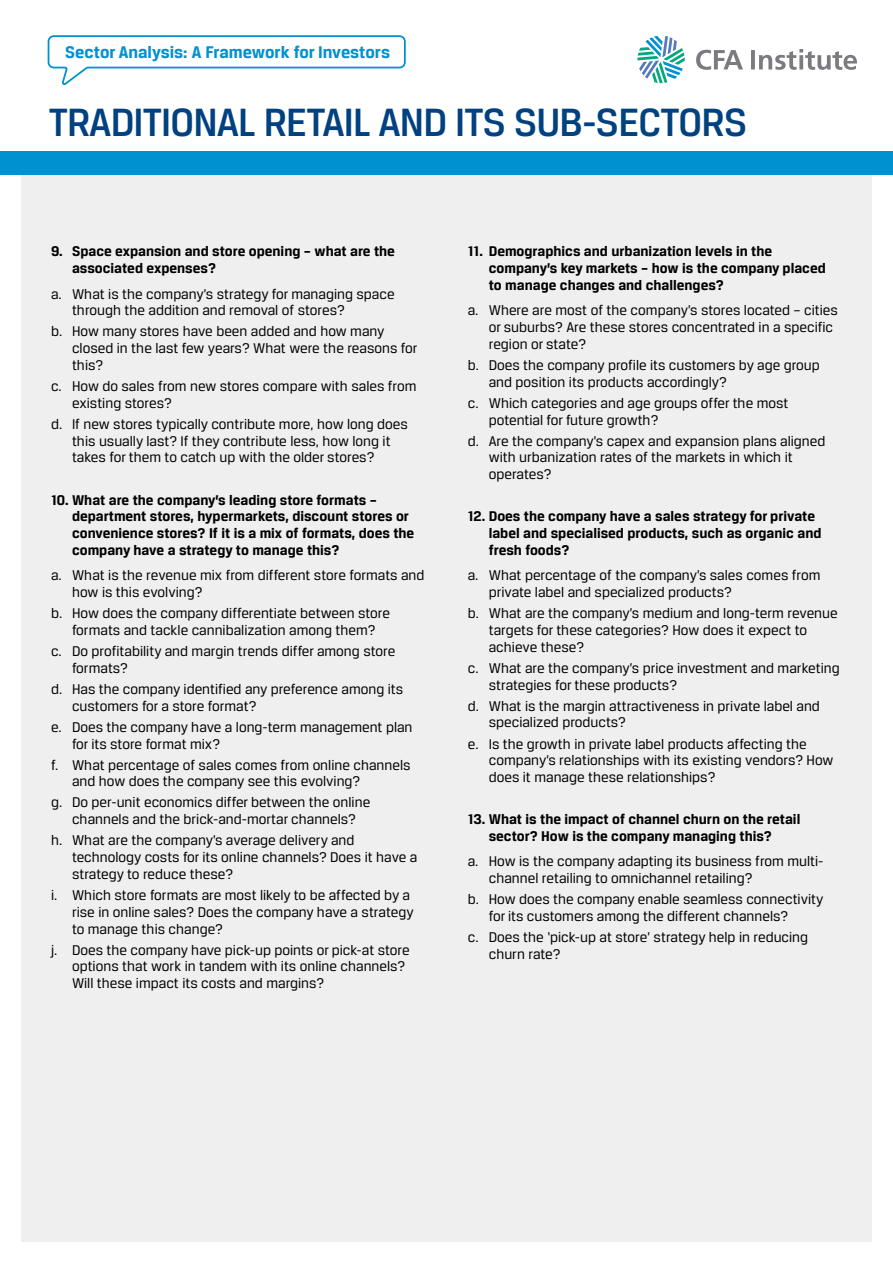
<style>
.page{position:relative;width:893px;height:1263px;background:#fff}
.page>*{position:absolute;margin:0;border:0;box-sizing:border-box;transform-origin:0 0}
.t1{font:500 42px "CFA Breuer Text";letter-spacing:-.02em;color:#004180}
.t2{font:700 18px "CFA Breuer Text";color:#0091d1}
.t3{font:15px/16.8px "CFA Breuer Text";color:#000}
.t4{font:700 15px/16.8px "CFA Breuer Text";color:#000}
</style>
<div class="page">
<div style="left:21px;top:171px;width:851px;height:1071px;background:#efeff0"></div>
<svg style="left:47px;top:35px;width:359px;height:50px"></svg>
<svg style="left:637px;top:36px;width:48px;height:47px"></svg>
<svg style="left:696px;top:50px;width:47px;height:20px"></svg>
<hr style="left:751px;top:50px;width:4px;height:19px;background:#7b7a80">
<svg style="left:759px;top:49px;width:98px;height:21px"></svg>
<div style="left:0;top:151px;width:893px;height:23px;background:#0091d1"></div>
<p class="t2" style="left:65px;top:42px;width:326px">Sector Analysis: A Framework for Investors</p>
<h1 class="t1" style="left:49px;top:99px;width:700px">TRADITIONAL RETAIL AND ITS SUB-SECTORS</h1>
<p class="t4" style="left:72px;top:243px;width:324px;text-indent:-21px">9. Space expansion and store opening – what are the associated expenses?</p>
<p class="t3" style="left:72px;top:285px;width:324px;text-indent:-21px">a. What is the company’s strategy for managing space through the addition and removal of stores?</p>
<p class="t3" style="left:72px;top:323px;width:347px;text-indent:-21px">b. How many stores have been added and how many closed in the last few years? What were the reasons for this?</p>
<p class="t3" style="left:72px;top:377px;width:346px;text-indent:-21px">c. How do sales from new stores compare with sales from existing stores?</p>
<p class="t3" style="left:72px;top:415px;width:337px;text-indent:-21px">d. If new stores typically contribute more, how long does this usually last? If they contribute less, how long it takes for them to catch up with the older stores?</p>
<p class="t4" style="left:72px;top:491px;width:344px;text-indent:-21px">10. What are the company’s leading store formats – department stores, hypermarkets, discount stores or convenience stores? If it is a mix of formats, does the company have a strategy to manage this?</p>
<p class="t3" style="left:72px;top:567px;width:354px;text-indent:-21px">a. What is the revenue mix from different store formats and how is this evolving?</p>
<p class="t3" style="left:51px;top:605px;width:341px;text-align:center">b. How does the company differentiate between store formats and tackle cannibalization among them?</p>
<p class="t3" style="left:72px;top:642px;width:325px;text-indent:-21px">c. Do profitability and margin trends differ among store formats?</p>
<p class="t3" style="left:72px;top:680px;width:333px;text-indent:-21px">d. Has the company identified any preference among its customers for a store format?</p>
<p class="t3" style="left:72px;top:718px;width:342px;text-indent:-21px">e. Does the company have a long-term management plan for its store format mix?</p>
<p class="t3" style="left:72px;top:756px;width:340px;text-indent:-21px">f. What percentage of sales comes from online channels and how does the company see this evolving?</p>
<p class="t3" style="left:51px;top:794px;width:321px;text-align:center">g. Do per-unit economics differ between the online channels and the brick-and-mortar channels?</p>
<p class="t3" style="left:72px;top:832px;width:347px;text-indent:-21px">h. What are the company’s average delivery and technology costs for its online channels? Does it have a strategy to reduce these?</p>
<p class="t3" style="left:72px;top:886px;width:343px;text-indent:-21px">i. Which store formats are most likely to be affected by a rise in online sales? Does the company have a strategy to manage this change?</p>
<p class="t3" style="left:72px;top:941px;width:339px;text-indent:-21px">j. Does the company have pick-up points or pick-at store options that work in tandem with its online channels?<br>Will these impact its costs and margins?</p>
<p class="t4" style="left:489px;top:243px;width:339px;text-indent:-21px">11. Demographics and urbanization levels in the company’s key markets – how is the company placed to manage changes and challenges?</p>
<p class="t3" style="left:489px;top:302px;width:351px;text-indent:-21px">a. Where are most of the company’s stores located – cities or suburbs? Are these stores concentrated in a specific region or state?</p>
<p class="t3" style="left:489px;top:356px;width:332px;text-indent:-21px">b. Does the company profile its customers by age group and position its products accordingly?</p>
<p class="t3" style="left:489px;top:394px;width:301px;text-indent:-21px">c. Which categories and age groups offer the most potential for future growth?</p>
<p class="t3" style="left:489px;top:432px;width:338px;text-indent:-21px">d. Are the company’s capex and expansion plans aligned with urbanization rates of the markets in which it operates?</p>
<p class="t4" style="left:489px;top:508px;width:334px;text-indent:-21px">12. Does the company have a sales strategy for private label and specialised products, such as organic and fresh foods?</p>
<p class="t3" style="left:489px;top:567px;width:333px;text-indent:-21px">a. What percentage of the company’s sales comes from private label and specialized products?</p>
<p class="t3" style="left:489px;top:605px;width:350px;text-indent:-21px">b. What are the company’s medium and long-term revenue targets for these categories? How does it expect to achieve these?</p>
<p class="t3" style="left:489px;top:659px;width:352px;text-indent:-21px">c. What are the company’s price investment and marketing strategies for these products?</p>
<p class="t3" style="left:489px;top:697px;width:333px;text-indent:-21px">d. What is the margin attractiveness in private label and specialized products?</p>
<p class="t3" style="left:489px;top:735px;width:346px;text-indent:-21px">e. Is the growth in private label products affecting the company’s relationships with its existing vendors? How does it manage these relationships?</p>
<p class="t4" style="left:468px;top:811px;width:334px;text-align:center">13. What is the impact of channel churn on the retail sector? How is the company managing this?</p>
<p class="t3" style="left:489px;top:853px;width:336px;text-indent:-21px">a. How is the company adapting its business from multi&shy;channel retailing to omnichannel retailing?</p>
<p class="t3" style="left:489px;top:891px;width:336px;text-indent:-21px">b. How does the company enable seamless connectivity for its customers among the different channels?</p>
<p class="t3" style="left:489px;top:928px;width:321px;text-indent:-21px">c. Does the ‘pick-up at store’ strategy help in reducing churn rate?</p>
</div>
